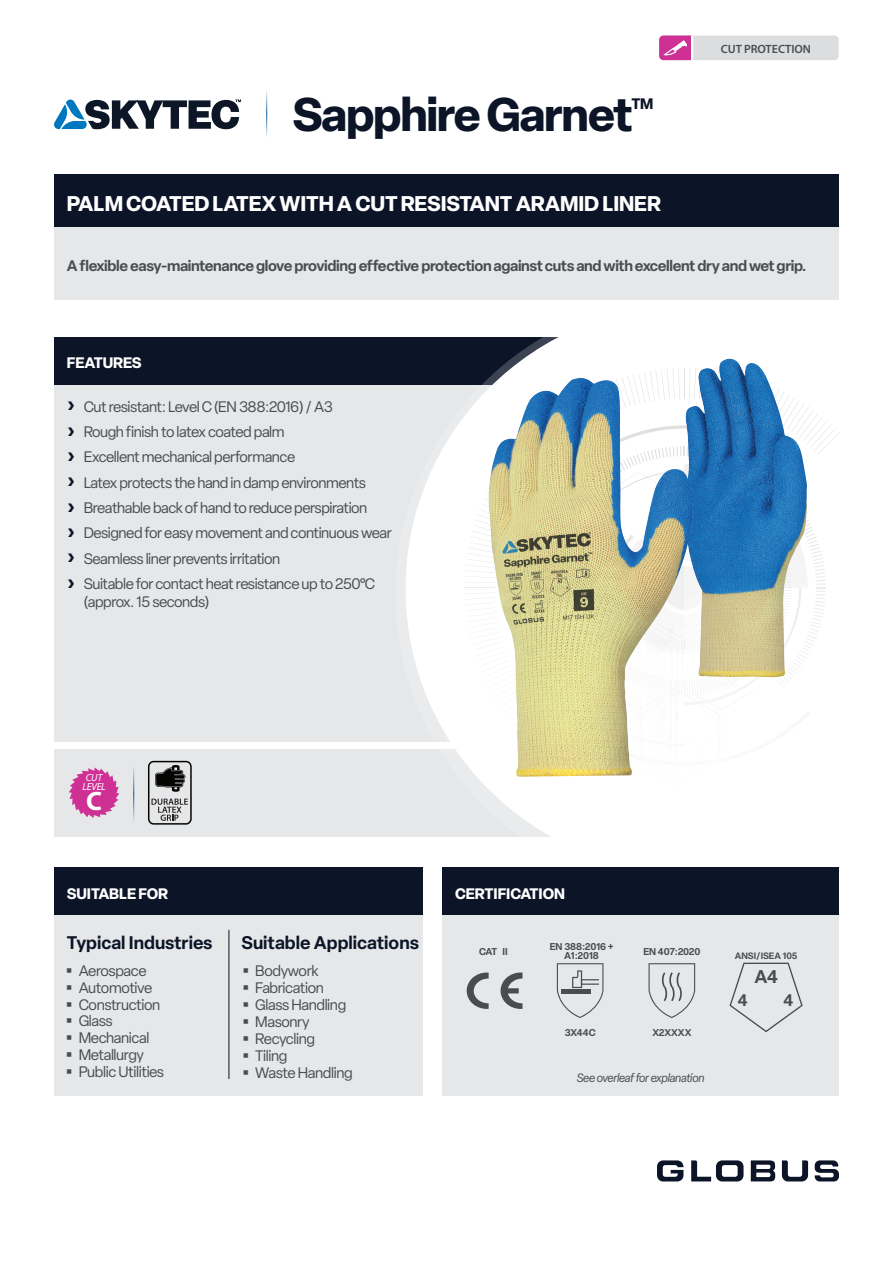
<style>
.page{position:relative;width:893px;height:1263px;background:#fff}
.page>*{position:absolute;margin:0;border:0;box-sizing:border-box;transform-origin:0 0}
.PRODUCT_NAME{font:700 46.5px "Elza";letter-spacing:-.03em;color:#0c1527}
.t1{font:700 26.7px "Myriad Pro";color:#fff}
.SHORT_DESCRIPTION{font:700 21px "Elza";letter-spacing:-.005em;color:#fff}
.CERTIFICATION_TEXT{font:600 18.15px "Elza";color:#4b4c4d}
.PANEL_SUB-HEAD{font:600 18px "Elza";color:#0c1527}
.CERTIFICATION_TEXT-2{font:600 16.5px "Elza";color:#4b4c4d}
.t2{font:15px/18px "Elza";letter-spacing:-.03em;color:#4b4c4d}
.LONG_DESCRIPTION{font:600 15px "Elza";letter-spacing:-.025em;color:#4b4c4d}
.PANEL_HEADING{font:700 15px "Elza";letter-spacing:-.005em;color:#fff}
.PRODUCT_NAME-2{font:700 15px "Elza";color:#0c1527}
.t3{font:600 12px "Myriad Pro";letter-spacing:-.005em;color:#4b4c4d}
.t4{font:italic 12px "Elza";letter-spacing:-.025em;color:#4b4c4d}
.t5{font:italic 10.35px "Myriad Pro";letter-spacing:-.025em;color:#fff}
.CERTIFICATION_TEXT-3{font:600 9.75px/9px "Elza";color:#4b4c4d;text-align:center}
.CERTIFICATION_TEXT-4{font:600 9.15px "Elza";color:#4b4c4d}
</style>
<div class="page">
<div style="left:54px;top:749px;width:580px;height:88px;background:#e6e7e9"></div>
<div style="left:54px;top:385px;width:778px;height:357px;background:#e6e7e9"></div>
<div style="left:54px;top:337px;width:586px;height:48px;background:#0c1527"></div>
<div style="left:54px;top:915px;width:368px;height:181px;background:#e6e7e9"></div>
<hr style="left:229px;top:930px;width:1px;height:149px;background:#0c1527">
<div style="left:54px;top:867px;width:368px;height:48px;background:#0c1527"></div>
<div style="left:442px;top:867px;width:397px;height:48px;background:#0c1527"></div>
<svg style="left:405px;top:337px;width:327px;height:500px;fill:#fff"></svg>
<div style="left:635px;top:660px;width:9px;height:178px;background:#fff"></div>
<div style="left:618px;top:584px;width:18px;height:254px;background:#fff"></div>
<hr style="left:675px;top:678px;width:3px;height:160px;background:#231f20">
<hr style="left:669px;top:629px;width:3px;height:209px;background:#231f20">
<div style="left:658px;top:641px;width:8px;height:197px;background:#fff"></div>
<div style="left:646px;top:634px;width:18px;height:204px;background:#fff"></div>
<svg style="left:465px;top:368px;width:375px;height:450px"></svg>
<hr style="left:734px;top:579px;width:1px;height:128px;background:#231f20;border-radius:50%">
<hr style="left:733px;top:584px;width:1px;height:160px;background:#231f20;border-radius:50%">
<div style="left:634px;top:695px;width:114px;height:114px;background:#fff;border-radius:50%"></div>
<svg style="left:54px;top:100px;width:187px;height:29px"></svg>
<hr style="left:266px;top:88px;width:1px;height:50px;background:#005292">
<div style="left:54px;top:174px;width:785px;height:53px;background:#0c1527"></div>
<div style="left:442px;top:915px;width:397px;height:181px;background:#e6e7e9"></div>
<div style="left:659px;top:36px;width:180px;height:24px;background:#dcdddf;border-radius:4px"></div>
<svg style="left:659px;top:36px;width:34px;height:24px"></svg>
<svg style="left:782px;top:1160px;width:26px;height:21px"></svg>
<svg style="left:691px;top:1160px;width:52px;height:21px"></svg>
<svg style="left:751px;top:1160px;width:24px;height:21px"></svg>
<svg style="left:657px;top:1160px;width:26px;height:21px"></svg>
<svg style="left:815px;top:1160px;width:24px;height:21px"></svg>
<div style="left:54px;top:227px;width:785px;height:73px;background:#e6e7e9"></div>
<svg style="left:557px;top:963px;width:46px;height:55px"></svg>
<svg style="left:501px;top:972px;width:21px;height:37px"></svg>
<svg style="left:467px;top:972px;width:22px;height:37px"></svg>
<hr style="left:133px;top:764px;width:1px;height:59px;background:#005292">
<svg style="left:69px;top:767px;width:50px;height:51px"></svg>
<svg style="left:648px;top:963px;width:47px;height:55px"></svg>
<div style="left:148px;top:761px;width:44px;height:64px;border:2px solid #040503;border-radius:5px"></div>
<svg style="left:151px;top:798px;width:37px;height:23px"></svg>
<svg style="left:155px;top:765px;width:30px;height:27px"></svg>
<img style="left:685px;top:359px;width:122px;height:318px">
<img style="left:487px;top:378px;width:206px;height:399px">
<svg style="left:729px;top:963px;width:74px;height:69px"></svg>
<p class="PRODUCT_NAME" style="left:292px;top:81px;width:342px">Sapphire Garnet</p>
<p class="PRODUCT_NAME-2" style="left:631px;top:93px;width:23px">TM</p>
<p class="SHORT_DESCRIPTION" style="left:67px;top:188px;width:596px">PALM COATED LATEX WITH A CUT RESISTANT ARAMID LINER</p>
<p class="t3" style="left:744px;top:39px;width:92px">CUT PROTECTION</p>
<p class="t3" style="left:721px;top:41px;width:92px">CUT PROTECTION</p>
<p class="LONG_DESCRIPTION" style="left:67px;top:255px;width:741px">A flexible easy-maintenance glove providing effective protection against cuts and with excellent dry and wet grip.</p>
<p class="PANEL_HEADING" style="left:67px;top:352px;width:76px">FEATURES</p>
<p class="t2" style="left:84px;top:398px;width:251px">Cut resistant: Level C (EN 388:2016) / A3</p>
<p class="t2" style="left:84px;top:423px;width:202px">Rough finish to latex coated palm</p>
<p class="t2" style="left:84px;top:448px;width:213px">Excellent mechanical performance</p>
<p class="t2" style="left:84px;top:473px;width:284px">Latex protects the hand in damp environments</p>
<p class="t2" style="left:84px;top:499px;width:285px">Breathable back of hand to reduce perspiration</p>
<p class="t2" style="left:84px;top:524px;width:310px">Designed for easy movement and continuous wear</p>
<p class="t2" style="left:84px;top:549px;width:198px">Seamless liner prevents irritation</p>
<p class="t2" style="left:84px;top:575px;width:293px">Suitable for contact heat resistance up to 250°C (approx. 15 seconds)</p>
<p class="t5" style="left:86px;top:771px;width:18px">CUT</p>
<p class="t5" style="left:82px;top:780px;width:25px">LEVEL</p>
<p class="t1" style="left:86px;top:783px;width:17px">C</p>
<p class="PANEL_HEADING" style="left:67px;top:882px;width:103px">SUITABLE FOR</p>
<p class="PANEL_HEADING" style="left:455px;top:882px;width:111px">CERTIFICATION</p>
<p class="PANEL_SUB-HEAD" style="left:67px;top:930px;width:147px">Typical Industries</p>
<p class="PANEL_SUB-HEAD" style="left:241px;top:930px;width:179px">Suitable Applications</p>
<p class="CERTIFICATION_TEXT-3" style="left:479px;top:947px;width:20px">CAT</p>
<p class="CERTIFICATION_TEXT-3" style="left:502px;top:947px;width:7px">II</p>
<p class="CERTIFICATION_TEXT-3" style="left:550px;top:942px;width:65px">EN 388:2016 +<br>A1:2018</p>
<p class="CERTIFICATION_TEXT-3" style="left:643px;top:947px;width:59px">EN 407:2020</p>
<p class="t2" style="left:79px;top:961px;width:69px">Aerospace</p>
<p class="t2" style="left:79px;top:978px;width:75px">Automotive</p>
<p class="t2" style="left:79px;top:995px;width:83px">Construction</p>
<p class="t2" style="left:79px;top:1012px;width:35px">Glass</p>
<p class="t2" style="left:79px;top:1029px;width:72px">Mechanical</p>
<p class="t2" style="left:79px;top:1046px;width:67px">Metallurgy</p>
<p class="t2" style="left:79px;top:1063px;width:87px">Public Utilities</p>
<p class="t2" style="left:255px;top:961px;width:65px">Bodywork</p>
<p class="t2" style="left:255px;top:978px;width:70px">Fabrication</p>
<p class="t2" style="left:255px;top:995px;width:92px">Glass Handling</p>
<p class="t2" style="left:255px;top:1012px;width:56px">Masonry</p>
<p class="t2" style="left:255px;top:1029px;width:61px">Recycling</p>
<p class="t2" style="left:255px;top:1046px;width:34px">Tiling</p>
<p class="t2" style="left:255px;top:1063px;width:99px">Waste Handling</p>
<p class="CERTIFICATION_TEXT-3" style="left:652px;top:1027px;width:41px">X2XXXX</p>
<p class="CERTIFICATION_TEXT-3" style="left:565px;top:1028px;width:32px">3X44C</p>
<p class="t4" style="left:577px;top:1070px;width:129px">See overleaf for explanation</p>
<p class="CERTIFICATION_TEXT-4" style="left:735px;top:949px;width:64px">ANSI/ISEA 105</p>
<p class="CERTIFICATION_TEXT" style="left:754px;top:964px;width:25px">A4</p>
<p class="CERTIFICATION_TEXT-2" style="left:738px;top:988px;width:11px">4</p>
<p class="CERTIFICATION_TEXT-2" style="left:783px;top:988px;width:11px">4</p>
</div>
